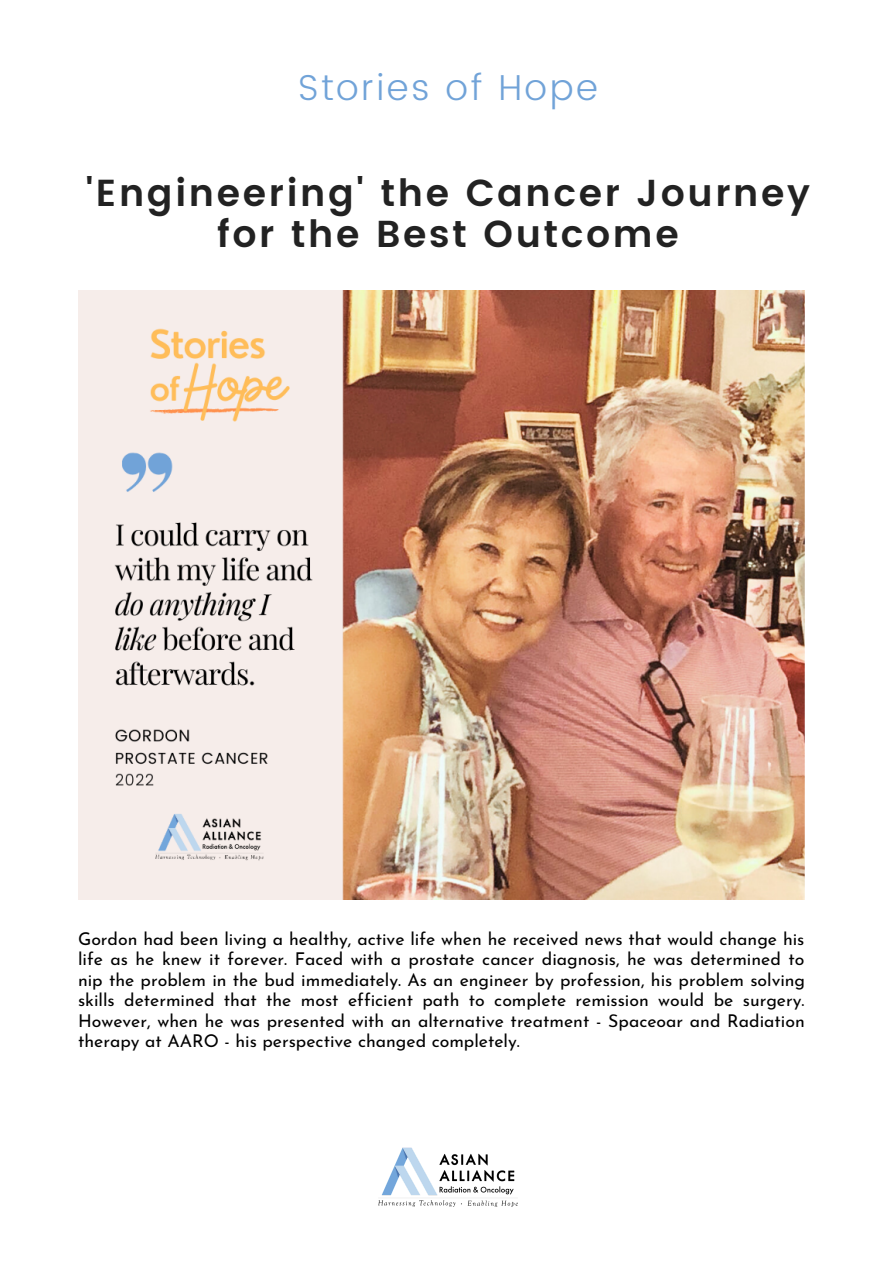
<style>
.page{position:relative;width:894px;height:1264px;background:#fff}
.page>*{position:absolute;margin:0;border:0;box-sizing:border-box;transform-origin:0 0}
.t1{font:600 37.5px/40.5px "Poppins";letter-spacing:.07em;color:#222;text-align:center}
.t2{font:300 36px "Poppins";letter-spacing:.07em;color:#71a3d8}
.t3{font:17.7px/20.4px "Josefin Sans";color:#000;text-align:justify}
</style>
<div class="page">
<img style="left:378px;top:1147px;width:140px;height:60px">
<img style="left:78px;top:290px;width:726px;height:610px">
<p class="t2" style="left:298px;top:66px;width:301px">Stories of Hope</p>
<p class="t1" style="left:86px;top:173px;width:725px">'Engineering' the Cancer Journey for the Best Outcome</p>
<p class="t3" style="left:78px;top:930px;width:728px">Gordon had been living a healthy, active life when he received news that would change his life as he knew it forever. Faced with a prostate cancer diagnosis, he was determined to nip the problem in the bud immediately. As an engineer by profession, his problem solving skills determined that the most efficient path to complete remission would be surgery.<br>However, when he was presented with an alternative treatment - Spaceoar and Radiation therapy at AARO - his perspective changed completely.</p>
</div>
